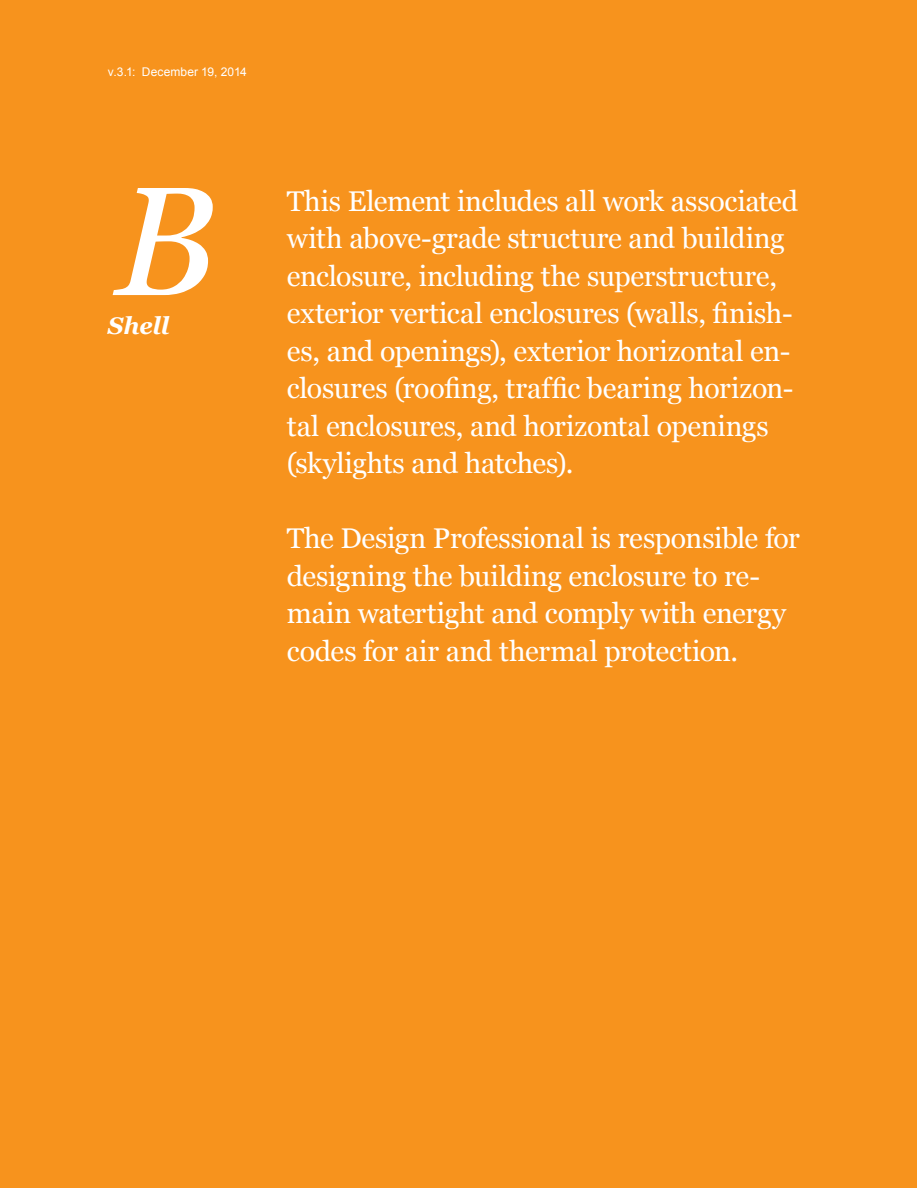
<style>
.page{position:relative;width:918px;height:1188px;background:#fff}
.page>*{position:absolute;margin:0;border:0;box-sizing:border-box;transform-origin:0 0}
.t1{font:italic 154.5px "Georgia";color:#fff}
.t2{font:28.5px/37.5px "Georgia";letter-spacing:-.01em;color:#fff}
.t3{font:italic 700 24px "Georgia";letter-spacing:-.01em;color:#fff}
.t4{font:12px "Arial";letter-spacing:.005em;color:#fff}
</style>
<div class="page">
<div style="left:1px;top:1px;width:916px;height:1187px;background:#f7931d"></div>
<p class="t4" style="left:108px;top:68px;width:140px">v.3.1: December 19, 2014</p>
<h1 class="t1" style="left:115px;top:178px;width:103px">B</h1>
<p class="t3" style="left:108px;top:316px;width:63px">Shell</p>
<p class="t2" style="left:287px;top:184px;width:513px">This Element includes all work associated with above-grade structure and building enclosure, including the superstructure, exterior vertical enclosures (walls, finish&shy;es, and openings), exterior horizontal en&shy;closures (roofing, traffic bearing horizon&shy;tal enclosures, and horizontal openings (skylights and hatches).</p>
<p class="t2" style="left:287px;top:522px;width:515px">The Design Professional is responsible for designing the building enclosure to re&shy;main watertight and comply with energy codes for air and thermal protection.</p>
</div>
